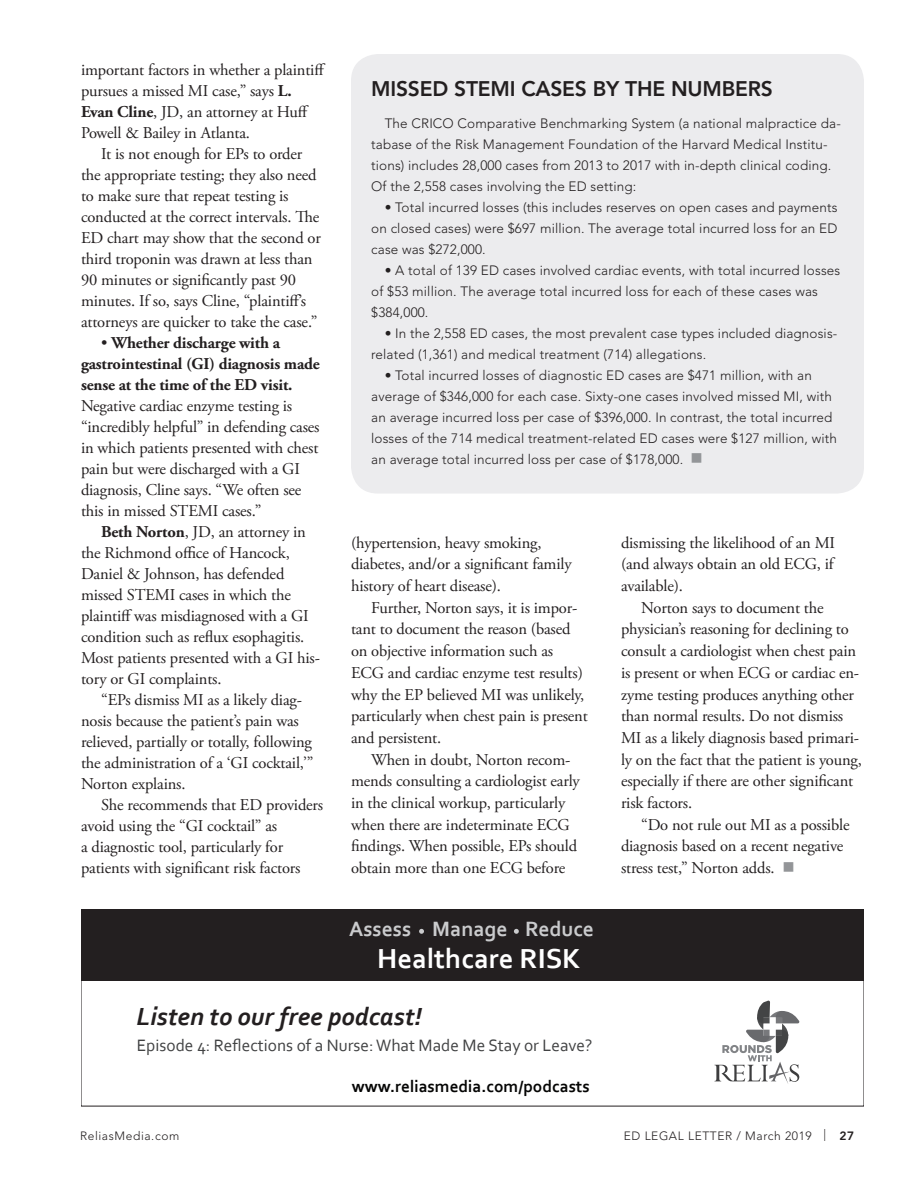
<style>
.page{position:relative;width:918px;height:1188px;background:#fff}
.page>*{position:absolute;margin:0;border:0;box-sizing:border-box;transform-origin:0 0}
.t1{font:700 28.8px "Corbel";color:#fff}
.t2{font:italic 700 25.95px "Corbel";color:#231f20}
.t3{font:700 21.75px "Corbel";color:#cacbcd}
.t4{font:800 21px "Avenir";letter-spacing:-.01em;color:#231f20}
.t5{font:17.25px "Corbel";color:#414243}
.t6{font:700 17.25px "Corbel";color:#050504}
.t7{font:16.5px/21px "Adobe Garamond Pro";letter-spacing:-.01em;color:#231f20}
.t8{font:700 16.5px/21px "Adobe Garamond Pro";letter-spacing:-.01em;color:#231f20}
.t9{font:300 13.5px/21px "Avenir";letter-spacing:.01em;color:#231f20}
.t10{font:300 12px "Avenir";letter-spacing:.05em;color:#231f20}
.s1{font-weight:700}
.s2{font-weight:400}
.s3{color:#939598}
.s4{font-weight:800}
</style>
<div class="page">
<div style="left:351px;top:54px;width:513px;height:440px;background:#ececee;border-radius:27px"></div>
<div style="left:81px;top:909px;width:783px;height:71px;background:#231f20"></div>
<div style="left:81px;top:909px;width:783px;height:72px;border:1px solid #231f20"></div>
<svg style="left:419px;top:929px;width:5px;height:5px"></svg>
<svg style="left:714px;top:1000px;width:86px;height:84px"></svg>
<svg style="left:514px;top:929px;width:5px;height:5px"></svg>
<p class="t7" style="left:81px;top:60px;width:246px">important factors in whether a plaintiff pursues a missed MI case,” says <span class="s1">L.<br>Evan Cline</span>, JD, an attorney at Huff Powell &amp; Bailey in Atlanta.</p>
<p class="t7" style="left:81px;top:144px;width:241px;text-indent:20px">It is not enough for EPs to order the appropriate testing; they also need to make sure that repeat testing is conducted at the correct intervals. The ED chart may show that the second or third troponin was drawn at less than 90 minutes or significantly past 90 minutes. If so, says Cline, “plaintiff’s attorneys are quicker to take the case.”</p>
<p class="t8" style="left:81px;top:333px;width:240px;text-indent:20px"><span class="s2">•</span> Whether discharge with a gastrointestinal (GI) diagnosis made sense at the time of the ED visit.</p>
<p class="t7" style="left:81px;top:396px;width:240px">Negative cardiac enzyme testing is “incredibly helpful” in defending cases in which patients presented with chest pain but were discharged with a GI diagnosis, Cline says. “We often see this in missed STEMI cases.”</p>
<p class="t7" style="left:81px;top:522px;width:240px;text-indent:20px"><span class="s1">Beth Norton</span>, JD, an attorney in the Richmond office of Hancock,<br>Daniel &amp; Johnson, has defended missed STEMI cases in which the plaintiff was misdiagnosed with a GI condition such as reflux esophagitis.<br>Most patients presented with a GI his&shy;tory or GI complaints.</p>
<p class="t7" style="left:81px;top:690px;width:234px;text-indent:20px">“EPs dismiss MI as a likely diag&shy;nosis because the patient’s pain was relieved, partially or totally, following the administration of a ‘GI cocktail,’” Norton explains.</p>
<p class="t7" style="left:81px;top:795px;width:244px;text-indent:20px">She recommends that ED providers avoid using the “GI cocktail” as<br>a diagnostic tool, particularly for patients with significant risk factors</p>
<p class="t4" style="left:371px;top:76px;width:403px">MISSED STEMI CASES BY THE NUMBERS</p>
<p class="t9" style="left:371px;top:112px;width:471px;text-indent:14px">The CRICO Comparative Benchmarking System (a national malpractice da&shy;tabase of the Risk Management Foundation of the Harvard Medical Institu&shy;tions) includes 28,000 cases from 2013 to 2017 with in-depth clinical coding.<br>Of the 2,558 cases involving the ED setting:</p>
<p class="t9" style="left:371px;top:196px;width:468px;text-align:justify;text-indent:14px">• Total incurred losses (this includes reserves on open cases and payments on closed cases) were $697 million. The average total incurred loss for an ED case was $272,000.</p>
<p class="t9" style="left:371px;top:259px;width:471px;text-indent:14px">• A total of 139 ED cases involved cardiac events, with total incurred losses of $53 million. The average total incurred loss for each of these cases was $384,000.</p>
<p class="t9" style="left:371px;top:322px;width:468px;text-indent:14px">• In the 2,558 ED cases, the most prevalent case types included diagnosis&shy;related (1,361) and medical treatment (714) allegations.</p>
<p class="t9" style="left:371px;top:364px;width:467px;text-indent:14px">• Total incurred losses of diagnostic ED cases are $471 million, with an average of $346,000 for each case. Sixty-one cases involved missed MI, with an average incurred loss per case of $396,000. In contrast, the total incurred losses of the 714 medical treatment-related ED cases were $127 million, with an average total incurred loss per case of $178,000. <span class="s3">■</span></p>
<p class="t7" style="left:351px;top:532px;width:222px;line-height:21.8px">(hypertension, heavy smoking, diabetes, and/or a significant family history of heart disease).</p>
<p class="t7" style="left:351px;top:597px;width:238px;line-height:21.8px;text-indent:20px">Further, Norton says, it is impor&shy;tant to document the reason (based on objective information such as<br>ECG and cardiac enzyme test results) why the EP believed MI was unlikely, particularly when chest pain is present and persistent.</p>
<p class="t7" style="left:351px;top:749px;width:230px;line-height:21.8px;text-indent:20px">When in doubt, Norton recom&shy;mends consulting a cardiologist early in the clinical workup, particularly when there are indeterminate ECG findings. When possible, EPs should obtain more than one ECG before</p>
<h3 class="t3" style="left:349px;top:915px;width:64px">Assess</h3>
<h3 class="t3" style="left:525px;top:916px;width:70px">Reduce</h3>
<h1 class="t1" style="left:377px;top:941px;width:205px">Healthcare RISK</h1>
<h3 class="t3" style="left:432px;top:915px;width:77px">Manage</h3>
<p class="t7" style="left:621px;top:532px;width:216px;line-height:21.8px;text-align:justify">dismissing the likelihood of an MI (and always obtain an old ECG, if available).</p>
<p class="t7" style="left:621px;top:597px;width:242px;line-height:21.8px;text-indent:20px">Norton says to document the physician’s reasoning for declining to consult a cardiologist when chest pain is present or when ECG or cardiac en&shy;zyme testing produces anything other than normal results. Do not dismiss MI as a likely diagnosis based primari&shy;ly on the fact that the patient is young, especially if there are other significant risk factors.</p>
<p class="t7" style="left:621px;top:814px;width:230px;line-height:21.8px;text-indent:20px">“Do not rule out MI as a possible diagnosis based on a recent negative stress test,” Norton adds. <span class="s3">■</span></p>
<h2 class="t2" style="left:137px;top:1000px;width:287px">Listen to our free podcast!</h2>
<p class="t5" style="left:137px;top:1035px;width:457px">Episode 4: Reflections of a Nurse: What Made Me Stay or Leave?</p>
<p class="t6" style="left:352px;top:1075px;width:240px">www.reliasmedia.com/podcasts</p>
<p class="t10" style="left:80px;top:1129px;width:101px">ReliasMedia.com</p>
<p class="t10" style="left:624px;top:1129px;width:232px">ED LEGAL LETTER / March 2019 | <span class="s4">27</span></p>
</div>
